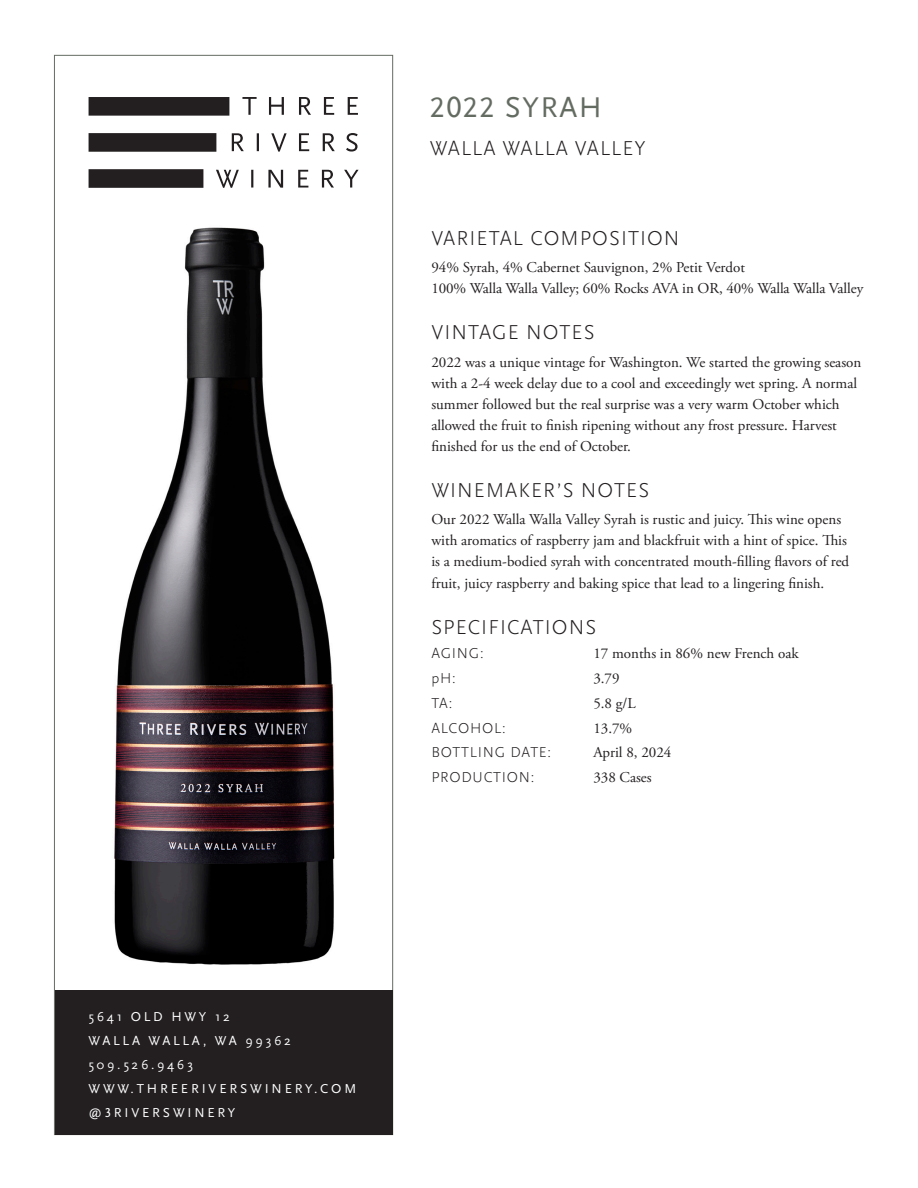
<style>
.page{position:relative;width:918px;height:1188px;background:#fff}
.page>*{position:absolute;margin:0;border:0;box-sizing:border-box;transform-origin:0 0}
.t1{font:30px "Scala Sans LF Caps";letter-spacing:.05em;color:#646c62}
.t2{font:300 21px "Scala Sans Pro";letter-spacing:.05em;color:#231f20}
.t3{font:15px/21.1px "Adobe Garamond Pro";color:#231f20}
.t4{font:300 15px "Scala Sans Pro";letter-spacing:.05em;color:#231f20}
.t5{font:13.5px "Scala Sans Pro";letter-spacing:.205em;color:#fff}
</style>
<div class="page">
<svg style="left:89px;top:97px;width:270px;height:91px"></svg>
<div style="left:55px;top:990px;width:337px;height:144px;background:#231f20"></div>
<img style="left:114px;top:227px;width:221px;height:738px">
<p class="t1" style="left:430px;top:91px;width:174px">2022 SYRAH</p>
<p class="t2" style="left:430px;top:136px;width:217px">WALLA WALLA VALLEY</p>
<p class="t2" style="left:431px;top:226px;width:250px">VARIETAL COMPOSITION</p>
<p class="t3" style="left:431px;top:258px;width:433px">94% Syrah, 4% Cabernet Sauvignon, 2% Petit Verdot<br>100% Walla Walla Valley; 60% Rocks AVA in OR, 40% Walla Walla Valley</p>
<p class="t2" style="left:431px;top:320px;width:165px">VINTAGE NOTES</p>
<p class="t3" style="left:431px;top:352px;width:432px">2022 was a unique vintage for Washington. We started the growing season with a 2-4 week delay due to a cool and exceedingly wet spring. A normal summer followed but the real surprise was a very warm October which allowed the fruit to finish ripening without any frost pressure. Harvest finished for us the end of October.</p>
<p class="t2" style="left:431px;top:478px;width:219px">WINEMAKER’S NOTES</p>
<p class="t3" style="left:431px;top:510px;width:419px">Our 2022 Walla Walla Valley Syrah is rustic and juicy. This wine opens with aromatics of raspberry jam and blackfruit with a hint of spice. This is a medium-bodied syrah with concentrated mouth-filling flavors of red fruit, juicy raspberry and baking spice that lead to a lingering finish.</p>
<p class="t2" style="left:431px;top:615px;width:166px">SPECIFICATIONS</p>
<p class="t4" style="left:431px;top:645px;width:54px">AGING:</p>
<p class="t3" style="left:593px;top:643px;width:207px">17 months in 86% new French oak</p>
<p class="t4" style="left:431px;top:670px;width:26px">pH:</p>
<p class="t3" style="left:593px;top:668px;width:28px">3.79</p>
<p class="t4" style="left:431px;top:694px;width:22px">TA:</p>
<p class="t3" style="left:593px;top:693px;width:44px">5.8 g/L</p>
<p class="t4" style="left:431px;top:719px;width:76px">ALCOHOL:</p>
<p class="t3" style="left:593px;top:718px;width:40px">13.7%</p>
<p class="t4" style="left:431px;top:744px;width:121px">BOTTLING DATE:</p>
<p class="t3" style="left:593px;top:742px;width:80px">April 8, 2024</p>
<p class="t4" style="left:431px;top:769px;width:105px">PRODUCTION:</p>
<p class="t3" style="left:593px;top:767px;width:60px">338 Cases</p>
<p class="t5" style="left:89px;top:1009px;width:143px">5641 OLD HWY 12</p>
<p class="t5" style="left:89px;top:1033px;width:204px">WALLA WALLA, WA 99362</p>
<p class="t5" style="left:89px;top:1057px;width:106px">509.526.9463</p>
<p class="t5" style="left:89px;top:1081px;width:269px">WWW.THREERIVERSWINERY.COM</p>
<p class="t5" style="left:89px;top:1105px;width:148px">@3RIVERSWINERY</p>
</div>
